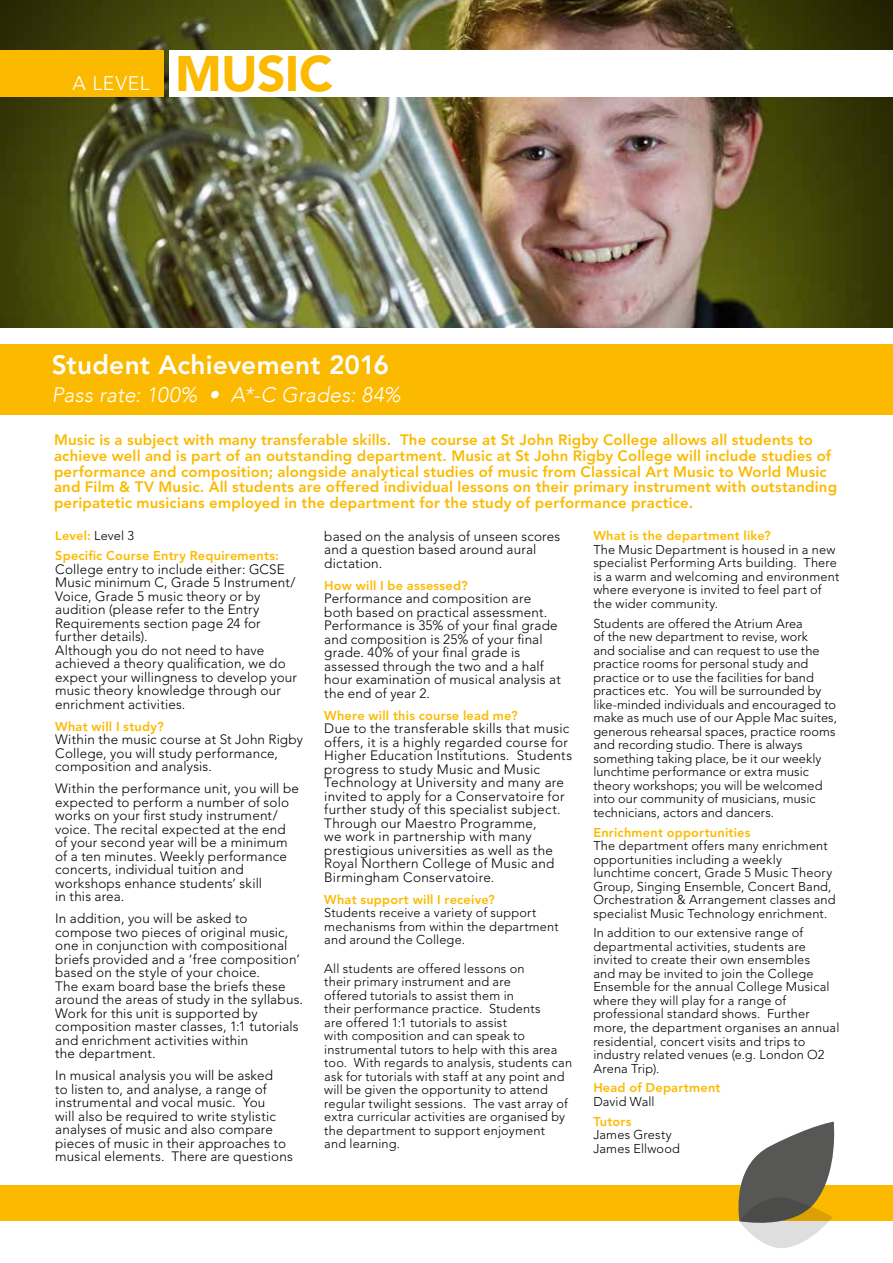
<style>
.page{position:relative;width:893px;height:1263px;background:#fff}
.page>*{position:absolute;margin:0;border:0;box-sizing:border-box;transform-origin:0 0}
.t1{font:900 49.5px "Avenir";letter-spacing:-.01em;color:#fbba00}
.t2{font:800 26.25px "Avenir";letter-spacing:.01em;color:#fff}
.t3{font:italic 300 21px "Avenir";letter-spacing:.01em;color:#fff}
.t4{font:300 19.5px "Avenir";letter-spacing:.04em;color:#fff}
.t5{font:800 15px/15.8px "Avenir";letter-spacing:.01em;color:#fbba00}
.t6{font:300 13.5px/13.5px "Avenir";letter-spacing:.015em;color:#000}
.t7{font:300 12.75px/13.5px "Avenir";letter-spacing:.015em;color:#000}
.t8{font:800 12.75px/20px "Avenir";letter-spacing:.02em;color:#fbba00}
.s1{font-weight:300;color:#000}
</style>
<div class="page">
<img style="left:0;top:0;width:893px;height:327px">
<div style="left:0;top:344px;width:893px;height:70px;background:#fbba00"></div>
<div style="left:0;top:50px;width:164px;height:47px;background:#fbba00"></div>
<div style="left:170px;top:50px;width:723px;height:47px;background:#fff"></div>
<div style="left:0;top:1186px;width:893px;height:35px;background:#fbba00"></div>
<svg style="left:735px;top:1121px;width:104px;height:127px"></svg>
<h3 class="t4" style="left:72px;top:72px;width:79px">A LEVEL</h3>
<h1 class="t1" style="left:175px;top:44px;width:160px">MUSIC</h1>
<h2 class="t2" style="left:52px;top:349px;width:339px">Student Achievement 2016</h2>
<h3 class="t3" style="left:52px;top:382px;width:350px">Pass rate: 100% • A*-C Grades: 84%</h3>
<p class="t5" style="left:54px;top:432px;width:785px">Music is a subject with many transferable skills. The course at St John Rigby College allows all students to achieve well and is part of an outstanding department. Music at St John Rigby College will include studies of performance and composition; alongside analytical studies of music from Classical Art Music to World Music and Film &amp; TV Music. All students are offered individual lessons on their primary instrument with outstanding peripatetic musicians employed in the department for the study of performance practice.</p>
<p class="t8" style="left:55px;top:526px;width:225px">Level: <span class="s1">Level 3<br></span>Specific Course Entry Requirements:</p>
<p class="t6" style="left:55px;top:562px;width:243px">College entry to include either: GCSE Music minimum C, Grade 5 Instrument/ Voice, Grade 5 music theory or by audition (please refer to the Entry Requirements section page 24 for further details).<br>Although you do not need to have achieved a theory qualification, we do expect your willingness to develop your music theory knowledge through our enrichment activities.</p>
<p class="t8" style="left:55px;top:716px;width:110px">What will I study?</p>
<p class="t6" style="left:55px;top:733px;width:249px">Within the music course at St John Rigby<br>College, you will study performance, composition and analysis.</p>
<p class="t6" style="left:55px;top:782px;width:245px">Within the performance unit, you will be expected to perform a number of solo works on your first study instrument/ voice. The recital expected at the end of your second year will be a minimum of a ten minutes. Weekly performance concerts, individual tuition and workshops enhance students’ skill<br>in this area.</p>
<p class="t6" style="left:55px;top:912px;width:249px">In addition, you will be asked to compose two pieces of original music, one in conjunction with compositional briefs provided and a ‘free composition’ based on the style of your choice.<br>The exam board base the briefs these around the areas of study in the syllabus.<br>Work for this unit is supported by composition master classes, 1:1 tutorials and enrichment activities within<br>the department.</p>
<p class="t6" style="left:55px;top:1069px;width:239px">In musical analysis you will be asked<br>to listen to, and analyse, a range of instrumental and vocal music. You<br>will also be required to write stylistic analyses of music and also compare pieces of music in their approaches to musical elements. There are questions</p>
<p class="t6" style="left:324px;top:529px;width:238px">based on the analysis of unseen scores and a question based around aural dictation.</p>
<p class="t8" style="left:324px;top:575px;width:145px">How will I be assessed?</p>
<p class="t6" style="left:324px;top:592px;width:238px">Performance and composition are both based on practical assessment.<br>Performance is 35% of your final grade and composition is 25% of your final grade. 40% of your final grade is assessed through the two and a half hour examination of musical analysis at the end of year 2.</p>
<p class="t8" style="left:324px;top:705px;width:195px">Where will this course lead me?</p>
<p class="t6" style="left:324px;top:722px;width:249px">Due to the transferable skills that music offers, it is a highly regarded course for Higher Education Institutions. Students progress to study Music and Music Technology at University and many are invited to apply for a Conservatoire for further study of this specialist subject.<br>Through our Maestro Programme,<br>we work in partnership with many prestigious universities as well as the Royal Northern College of Music and Birmingham Conservatoire.</p>
<p class="t8" style="left:324px;top:889px;width:172px">What support will I receive?</p>
<p class="t7" style="left:324px;top:906px;width:236px">Students receive a variety of support mechanisms from within the department and around the College.</p>
<p class="t7" style="left:324px;top:961px;width:249px">All students are offered lessons on<br>their primary instrument and are<br>offered tutorials to assist them in<br>their performance practice. Students<br>are offered 1:1 tutorials to assist<br>with composition and can speak to instrumental tutors to help with this area too. With regards to analysis, students can ask for tutorials with staff at any point and will be given the opportunity to attend regular twilight sessions. The vast array of extra curricular activities are organised by the department to support enjoyment<br>and learning.</p>
<p class="t8" style="left:593px;top:526px;width:179px">What is the department like?</p>
<p class="t7" style="left:593px;top:543px;width:248px">The Music Department is housed in a new specialist Performing Arts building. There is a warm and welcoming and environment where everyone is invited to feel part of the wider community.</p>
<p class="t7" style="left:593px;top:616px;width:245px">Students are offered the Atrium Area<br>of the new department to revise, work<br>and socialise and can request to use the practice rooms for personal study and practice or to use the facilities for band practices etc. You will be surrounded by like-minded individuals and encouraged to make as much use of our Apple Mac suites, generous rehearsal spaces, practice rooms and recording studio. There is always something taking place, be it our weekly lunchtime performance or extra music theory workshops; you will be welcomed into our community of musicians, music technicians, actors and dancers.</p>
<p class="t8" style="left:593px;top:822px;width:159px">Enrichment opportunities</p>
<p class="t7" style="left:593px;top:839px;width:244px">The department offers many enrichment opportunities including a weekly lunchtime concert, Grade 5 Music Theory Group, Singing Ensemble, Concert Band, Orchestration &amp; Arrangement classes and specialist Music Technology enrichment.</p>
<p class="t7" style="left:593px;top:926px;width:248px">In addition to our extensive range of departmental activities, students are invited to create their own ensembles<br>and may be invited to join the College Ensemble for the annual College Musical where they will play for a range of professional standard shows. Further more, the department organises an annual residential, concert visits and trips to industry related venues (e.g. London O2<br>Arena Trip).</p>
<p class="t8" style="left:593px;top:1078px;width:129px">Head of Department</p>
<p class="t7" style="left:593px;top:1095px;width:63px">David Wall</p>
<p class="t8" style="left:593px;top:1111px;width:40px">Tutors</p>
<p class="t7" style="left:593px;top:1128px;width:88px">James Gresty<br>James Ellwood</p>
</div>
